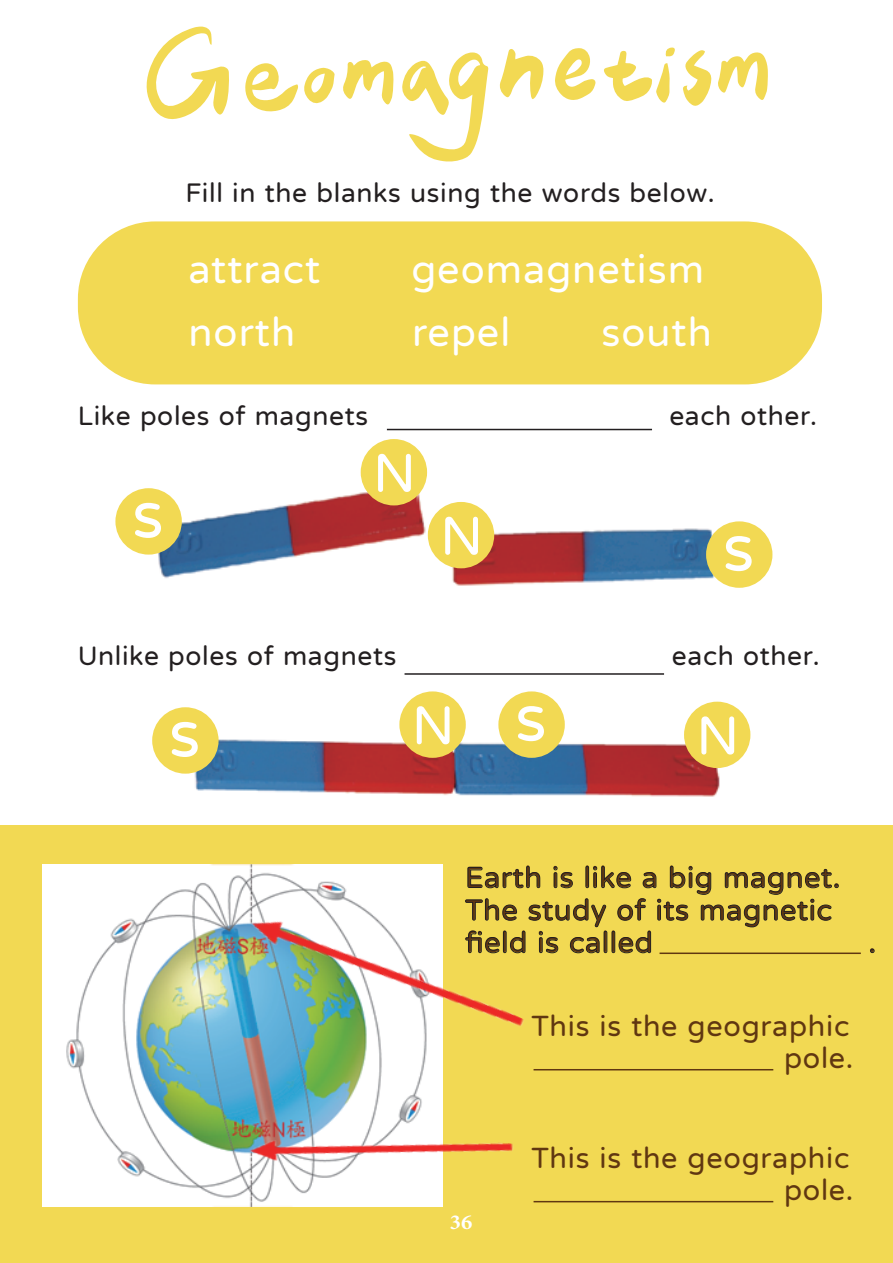
<style>
.page{position:relative;width:893px;height:1263px;background:#fff}
.page>*{position:absolute;margin:0;border:0;box-sizing:border-box;transform-origin:0 0}
.t1{font:67.5px "jf openhuninn 1.1";color:#fff}
.t2{font:54.9px "jf openhuninn 1.1";color:#fff}
.t3{font:40.5px "jf openhuninn 1.1";letter-spacing:.025em;color:#fff}
.t4{font:29.4px/32.5px "jf openhuninn 1.1";letter-spacing:.025em;color:#603711;text-align:right}
.t5{font:27px "jf openhuninn 1.1";letter-spacing:.025em;color:#231f20}
.t6{font:700 21.3px "Minion Pro";color:#fff;scale:1.05 1}
.s1{font-size:67.5px}
</style>
<div class="page">
<svg style="left:146px;top:27px;width:83px;height:93px"></svg>
<svg style="left:343px;top:60px;width:51px;height:45px"></svg>
<svg style="left:499px;top:49px;width:44px;height:50px"></svg>
<svg style="left:718px;top:52px;width:50px;height:48px"></svg>
<svg style="left:555px;top:48px;width:41px;height:52px"></svg>
<svg style="left:402px;top:52px;width:86px;height:110px"></svg>
<svg style="left:683px;top:50px;width:28px;height:56px"></svg>
<svg style="left:245px;top:63px;width:90px;height:49px"></svg>
<svg style="left:604px;top:47px;width:71px;height:56px"></svg>
<img style="left:142px;top:474px;width:573px;height:112px">
<div style="left:361px;top:439px;width:66px;height:66px;background:#f2d953;border-radius:50%"></div>
<div style="left:428px;top:502px;width:66px;height:66px;background:#f2d953;border-radius:50%"></div>
<div style="left:115px;top:488px;width:67px;height:67px;background:#f2d953;border-radius:50%"></div>
<div style="left:706px;top:521px;width:66px;height:67px;background:#f2d953;border-radius:50%"></div>
<img style="left:194px;top:734px;width:541px;height:63px">
<div style="left:399px;top:691px;width:67px;height:67px;background:#f2d953;border-radius:50%"></div>
<div style="left:684px;top:702px;width:66px;height:66px;background:#f2d953;border-radius:50%"></div>
<div style="left:152px;top:707px;width:67px;height:67px;background:#f2d953;border-radius:50%"></div>
<div style="left:498px;top:691px;width:67px;height:67px;background:#f2d953;border-radius:50%"></div>
<div style="left:78px;top:221px;width:744px;height:163px;background:#f2d953;border-radius:77px"></div>
<hr style="left:387px;top:429px;width:265px;height:1px;background:#231f20">
<hr style="left:405px;top:673px;width:259px;height:2px;background:#231f20">
<div style="left:0;top:825px;width:893px;height:438px;background:#f2d953"></div>
<img style="left:43px;top:865px;width:399px;height:341px">
<img style="left:210px;top:876px;width:314px;height:202px">
<img style="left:218px;top:1117px;width:296px;height:82px">
<svg style="left:465px;top:866px;width:374px;height:87px"></svg>
<svg style="left:870px;top:949px;width:4px;height:4px"></svg>
<hr style="left:660px;top:952px;width:201px;height:2px;background:#603711">
<hr style="left:534px;top:1069px;width:239px;height:1px;background:#603711">
<hr style="left:534px;top:1201px;width:239px;height:1px;background:#603711">
<p class="t5" style="left:186px;top:175px;width:531px">Fill in the blanks using the words below.</p>
<h3 class="t3" style="left:189px;top:243px;width:133px">attract</h3>
<h3 class="t3" style="left:411px;top:243px;width:294px">geomagnetism</h3>
<h3 class="t3" style="left:189px;top:306px;width:108px">north</h3>
<h3 class="t3" style="left:412px;top:306px;width:100px">repel</h3>
<h3 class="t3" style="left:601px;top:306px;width:112px">south</h3>
<p class="t5" style="left:78px;top:398px;width:292px">Like poles of magnets</p>
<p class="t5" style="left:669px;top:398px;width:149px">each other.</p>
<h1 class="t1" style="left:132px;top:470px;width:33px">s</h1>
<h2 class="t2" style="left:373px;top:437px;width:45px">N</h2>
<h2 class="t2" style="left:440px;top:499px;width:45px">N</h2>
<h1 class="t1" style="left:723px;top:503px;width:33px">s</h1>
<p class="t5" style="left:78px;top:637px;width:320px">Unlike poles of magnets</p>
<p class="t5" style="left:672px;top:637px;width:149px">each other.</p>
<h1 class="t1" style="left:169px;top:689px;width:33px">s</h1>
<h2 class="t2" style="left:412px;top:689px;width:137px">N <span class="s1">s</span></h2>
<h2 class="t2" style="left:696px;top:699px;width:45px">N</h2>
<p class="t4" style="left:465px;top:860px;width:377px;text-align:left">Earth is like a big magnet.<br>The study of its magnetic field is called</p>
<p class="t4" style="left:869px;top:925px;width:9px">.</p>
<p class="t4" style="left:532px;top:1009px;width:323px">This is the geographic pole.</p>
<p class="t6" style="left:450px;top:1207px;width:23px">36</p>
<p class="t4" style="left:532px;top:1141px;width:323px">This is the geographic pole.</p>
</div>
